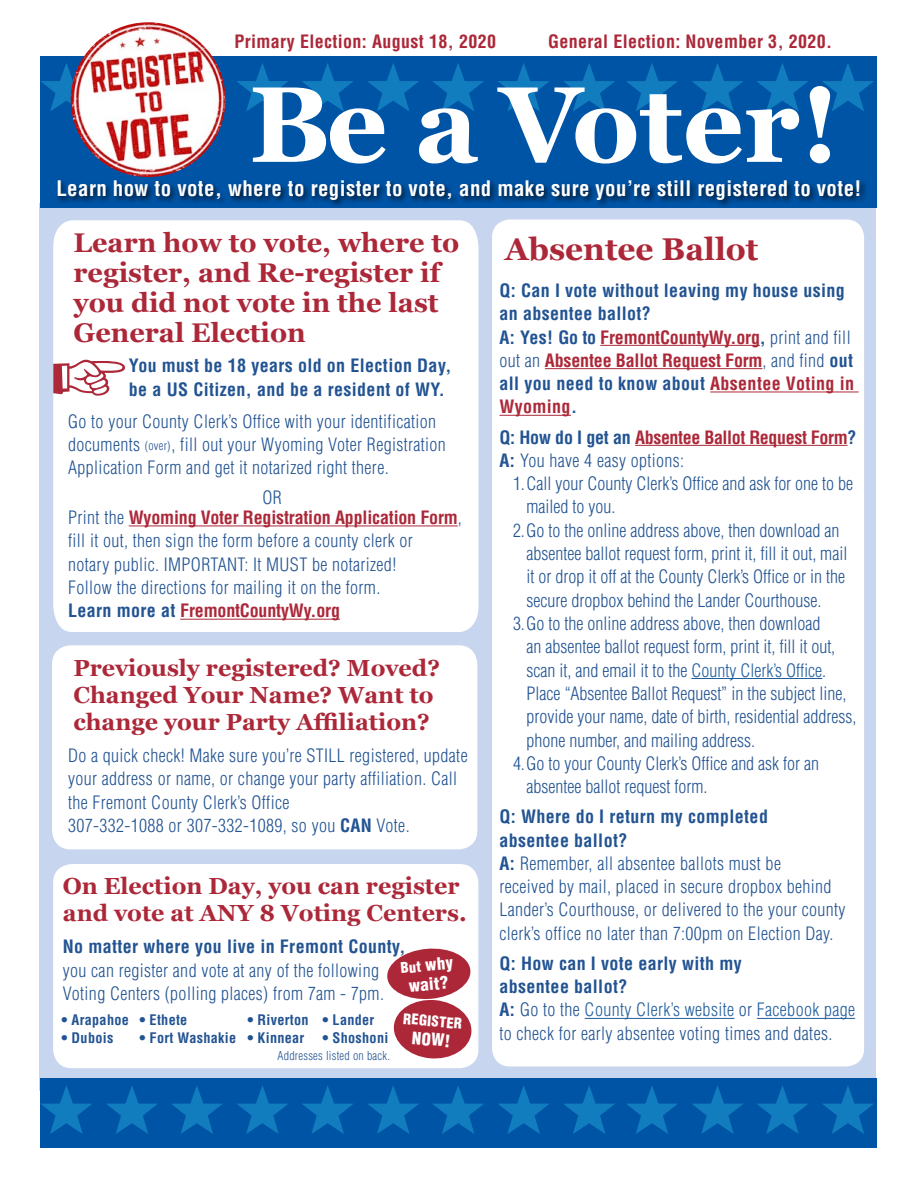
<style>
.page{position:relative;width:918px;height:1188px;background:#fff}
.page>*{position:absolute;margin:0;border:0;box-sizing:border-box;transform-origin:0 0}
.t1{font:700 107.25px "Georgia";color:#fff}
.t2{font:700 31.5px "Georgia";color:#ac2839}
.t3{font:700 27px/30px "Georgia";color:#ac2839}
.t4{font:700 23.25px/27px "Georgia";color:#ac2839}
.t5{font:700 condensed 20.85px "Helvetica LT";letter-spacing:.02em;color:#fff}
.t6{font:300 condensed 18px/23.2px "Helvetica LT";letter-spacing:.02em;color:#225392}
.t7{font:300 condensed 18px "Helvetica LT";color:#225392}
.t8{font:700 condensed 18px/23.2px "Helvetica LT";letter-spacing:.02em;color:#225392}
.t9{font:700 condensed 18px/20.2px "Helvetica LT";letter-spacing:-.01em;color:#ac2839}
.t10{font:700 condensed 18px "Helvetica LT";letter-spacing:.02em;color:#ac2839}
.t11{font:900 condensed 16.8px "Helvetica LT";color:#fff}
.t12{font:900 condensed 14.4px "Helvetica LT";color:#fff}
.t13{font:700 condensed 14.25px "Helvetica LT";letter-spacing:.02em;color:#225392}
.t14{font:300 condensed 12px "Helvetica LT";letter-spacing:.02em;color:#225392}
.s1{font-size:12px}
.s2{font-weight:300;color:#225392}
.s3{font-weight:700}
.s4{font-weight:700;color:#ac2839}
.s5{font-size:16.8px}
.s6{color:#ac2839}
.s7{font-weight:300}
.s8{color:#215e9e}
.s9{color:#225392}
</style>
<div class="page">
<div style="left:39px;top:203px;width:837px;height:888px;background:#c7d6ee"></div>
<div style="left:40px;top:56px;width:838px;height:151px;background:#0054a6"></div>
<div style="left:40px;top:1078px;width:838px;height:70px;background:#0054a6"></div>
<svg style="left:41px;top:1086px;width:51px;height:48px"></svg>
<svg style="left:41px;top:63px;width:39px;height:49px"></svg>
<svg style="left:302px;top:1086px;width:51px;height:48px"></svg>
<svg style="left:302px;top:63px;width:51px;height:48px"></svg>
<svg style="left:626px;top:1086px;width:52px;height:48px"></svg>
<svg style="left:626px;top:63px;width:52px;height:48px"></svg>
<svg style="left:171px;top:1086px;width:51px;height:48px"></svg>
<svg style="left:433px;top:1086px;width:51px;height:48px"></svg>
<svg style="left:432px;top:63px;width:52px;height:48px"></svg>
<svg style="left:757px;top:1086px;width:51px;height:48px"></svg>
<svg style="left:757px;top:63px;width:51px;height:48px"></svg>
<svg style="left:106px;top:1086px;width:52px;height:48px"></svg>
<svg style="left:368px;top:1086px;width:51px;height:48px"></svg>
<svg style="left:367px;top:63px;width:52px;height:48px"></svg>
<svg style="left:692px;top:1086px;width:51px;height:48px"></svg>
<svg style="left:692px;top:63px;width:51px;height:48px"></svg>
<svg style="left:564px;top:1086px;width:51px;height:48px"></svg>
<svg style="left:563px;top:63px;width:52px;height:48px"></svg>
<svg style="left:237px;top:1086px;width:51px;height:48px"></svg>
<svg style="left:237px;top:63px;width:51px;height:48px"></svg>
<svg style="left:498px;top:1086px;width:51px;height:48px"></svg>
<svg style="left:498px;top:63px;width:51px;height:48px"></svg>
<svg style="left:822px;top:1086px;width:52px;height:48px"></svg>
<svg style="left:822px;top:63px;width:52px;height:48px"></svg>
<img style="left:71px;top:22px;width:155px;height:155px;border-radius:77px">
<div style="left:55px;top:178px;width:813px;height:30px;background:#000;opacity:.75"></div>
<div style="left:492px;top:219px;width:372px;height:847px;background:#fff;border-radius:18px"></div>
<div style="left:53px;top:220px;width:426px;height:412px;background:#fff"></div>
<hr style="left:129px;top:525px;width:329px;height:1px;background:#ac2839">
<hr style="left:180px;top:619px;width:160px;height:1px;background:#ac2839">
<hr style="left:600px;top:345px;width:160px;height:1px;background:#ac2839">
<hr style="left:545px;top:368px;width:217px;height:1px;background:#ac2839">
<hr style="left:710px;top:392px;width:149px;height:1px;background:#ac2839">
<hr style="left:500px;top:415px;width:71px;height:1px;background:#ac2839">
<hr style="left:635px;top:445px;width:213px;height:1px;background:#ac2839">
<hr style="left:691px;top:678px;width:131px;height:1px;background:#215e9e">
<hr style="left:585px;top:1018px;width:149px;height:1px;background:#215e9e">
<hr style="left:757px;top:1018px;width:98px;height:1px;background:#215e9e">
<div style="left:53px;top:646px;width:424px;height:203px;background:#fff;border-radius:18px"></div>
<div style="left:52px;top:645px;width:425px;height:204px;border:2px solid #fff;border-radius:18px"></div>
<div style="left:54px;top:865px;width:424px;height:202px;background:#fff;border-radius:18px"></div>
<div style="left:53px;top:864px;width:425px;height:204px;border:2px solid #fff;border-radius:18px"></div>
<svg style="left:387px;top:948px;width:86px;height:112px"></svg>
<div style="left:53px;top:359px;width:72px;height:37px;background:#fff"></div>
<p class="t10" style="left:234px;top:30px;width:263px">Primary Election: August 18, 2020</p>
<p class="t10" style="left:548px;top:30px;width:286px">General Election: November 3, 2020.</p>
<h1 class="t1" style="left:249px;top:44px;width:592px">Be a Voter!</h1>
<p class="t5" style="left:56px;top:175px;width:807px">Learn how to vote, where to register to vote, and make sure you’re still registered to vote!</p>
<h3 class="t3" style="left:74px;top:226px;width:387px">Learn how to vote, where to register, and Re-register if you did not vote in the last<br>General Election</h3>
<p class="t8" style="left:129px;top:354px;width:324px">You must be 18 years old on Election Day, be a US Citizen, and be a resident of WY.</p>
<p class="t6" style="left:68px;top:409px;width:379px">Go to your County Clerk’s Office with your identification documents <span class="s1">(over)</span>, fill out your Wyoming Voter Registration<br>Application Form and get it notarized right there.</p>
<p class="t9" style="left:68px;top:487px;width:395px;text-indent:194px"><span class="s2">OR<br>Print the</span> Wyoming Voter Registration Application Form<span class="s2">,</span></p>
<p class="t6" style="left:68px;top:529px;width:346px">fill it out, then sign the form before a county clerk or notary public. IMPORTANT: It MUST be notarized!<br>Follow the directions for mailing it on the form.<br><span class="s3">Learn more at</span> <span class="s4">FremontCountyWy.org</span></p>
<p class="t4" style="left:73px;top:653px;width:368px">Previously registered? Moved?<br>Changed Your Name? Want to change your Party Affiliation?</p>
<p class="t6" style="left:68px;top:744px;width:401px">Do a quick check! Make sure you’re STILL registered, update your address or name, or change your party affiliation. Call the Fremont County Clerk’s Office<br>307-332-1088 or 307-332-1089, so you <span class="s3">CAN</span> Vote.</p>
<p class="t4" style="left:63px;top:872px;width:405px">On Election Day, you can register and vote at ANY 8 Voting Centers.</p>
<p class="t8" style="left:63px;top:935px;width:344px">No matter where you live in Fremont County,</p>
<p class="t6" style="left:63px;top:959px;width:323px">you can register and vote at any of the following<br>Voting Centers (polling places) from 7am - 7pm.</p>
<p class="t12" style="left:400px;top:959px;width:54px;rotate:-5deg">But <span class="s5">why</span></p>
<p class="t11" style="left:408px;top:975px;width:41px;rotate:-5deg">wait?</p>
<p class="t12" style="left:404px;top:1009px;width:60px;rotate:5deg">REGISTER</p>
<p class="t11" style="left:413px;top:1027px;width:40px;rotate:5deg">NOW!</p>
<p class="t13" style="left:62px;top:1011px;width:127px">• Arapahoe • Ethete</p>
<p class="t13" style="left:248px;top:1011px;width:128px">• Riverton • Lander</p>
<p class="t13" style="left:62px;top:1029px;width:53px">• Dubois</p>
<p class="t13" style="left:140px;top:1029px;width:166px">• Fort Washakie • Kinnear</p>
<p class="t13" style="left:323px;top:1029px;width:67px">• Shoshoni</p>
<p class="t14" style="left:278px;top:1048px;width:114px">Addresses listed on back.</p>
<h2 class="t2" style="left:505px;top:225px;width:255px">Absentee Ballot</h2>
<p class="t8" style="left:500px;top:279px;width:356px">Q: Can I vote without leaving my house using an absentee ballot?<br>A: Yes! Go to <span class="s6">FremontCountyWy.org</span>, <span class="s7">print and fill out an</span> <span class="s6">Absentee Ballot Request Form</span><span class="s7">, and find</span> out all you need to know about <span class="s6">Absentee Voting in Wyoming</span><span class="s8">.</span></p>
<p class="t9" style="left:500px;top:425px;width:359px;line-height:23.2px"><span class="s9">Q: How do I get an</span> Absentee Ballot Request Form<span class="s9">?<br>A:</span> <span class="s2">You have 4 easy options:</span></p>
<p class="t7" style="left:513px;top:472px;width:342px">1.Call your County Clerk’s Office and ask for one to be</p>
<p class="t7" style="left:526px;top:496px;width:90px">mailed to you.</p>
<p class="t7" style="left:513px;top:519px;width:328px">2.Go to the online address above, then download an</p>
<p class="t7" style="left:526px;top:542px;width:322px">absentee ballot request form, print it, fill it out, mail</p>
<p class="t7" style="left:526px;top:566px;width:320px">it or drop it off at the County Clerk’s Office or in the</p>
<p class="t7" style="left:526px;top:589px;width:296px">secure dropbox behind the Lander Courthouse.</p>
<p class="t7" style="left:513px;top:612px;width:309px">3.Go to the online address above, then download</p>
<p class="t7" style="left:526px;top:636px;width:310px">an absentee ballot request form, print it, fill it out,</p>
<p class="t7" style="left:526px;top:659px;width:301px">scan it, and email it to the <span class="s8">County Clerk’s Office</span>.</p>
<p class="t7" style="left:526px;top:682px;width:321px">Place “Absentee Ballot Request” in the subject line,</p>
<p class="t7" style="left:526px;top:706px;width:331px">provide your name, date of birth, residential address,</p>
<p class="t7" style="left:526px;top:729px;width:230px">phone number, and mailing address.</p>
<p class="t7" style="left:513px;top:752px;width:308px">4.Go to your County Clerk’s Office and ask for an</p>
<p class="t7" style="left:526px;top:775px;width:182px">absentee ballot request form.</p>
<p class="t6" style="left:500px;top:805px;width:348px"><span class="s3">Q: Where do I return my completed<br>absentee ballot?<br>A:</span> Remember, all absentee ballots must be<br>received by mail, placed in secure dropbox behind Lander’s Courthouse, or delivered to the your county clerk’s office no later than 7:00pm on Election Day.</p>
<p class="t6" style="left:499px;top:952px;width:357px"><span class="s3">Q: How can I vote early with my<br>absentee ballot?<br>A:</span> Go to the <span class="s8">County Clerk’s website</span> or <span class="s8">Facebook page </span>to check for early absentee voting times and dates.</p>
</div>
